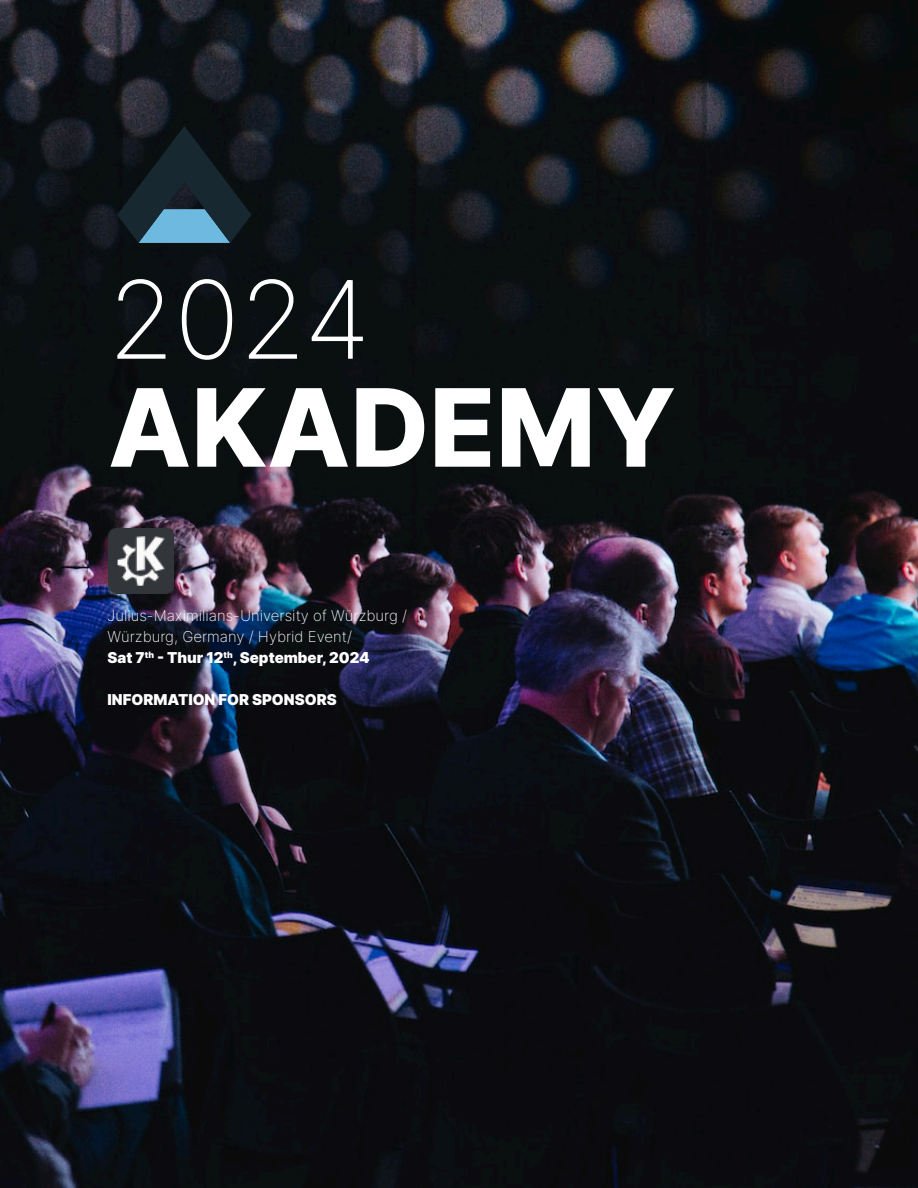
<style>
.page{position:relative;width:918px;height:1188px;background:#fff}
.page>*{position:absolute;margin:0;border:0;box-sizing:border-box;transform-origin:0 0}
.t1{font:800 108px "Inter";color:#fff}
.t2{font:200 108px "Inter";color:#fff}
.t3{font:200 15px/21px "Inter";color:#fff}
.t4{font:900 15px "Inter";color:#fff}
.s1{font-weight:900}
</style>
<div class="page">
<img style="left:0;top:0;width:918px;height:1188px">
<img style="left:108px;top:528px;width:66px;height:66px">
<svg style="left:117px;top:126px;width:135px;height:117px;background:#1f333e"></svg>
<h1 class="t2" style="left:108px;top:254px;width:264px">2024</h1>
<h1 class="t1" style="left:108px;top:362px;width:570px">AKADEMY</h1>
<p class="t3" style="left:108px;top:605px;width:301px">Julius-Maximilians-University of Würzburg /<br>Würzburg, Germany / Hybrid Event/<br><span class="s1">Sat 7</span><sup>th</sup> <span class="s1">- Thur 12</span><sup>th</sup><span class="s1">, September, 2024</span></p>
<p class="t4" style="left:108px;top:690px;width:231px">INFORMATION FOR SPONSORS</p>
</div>
